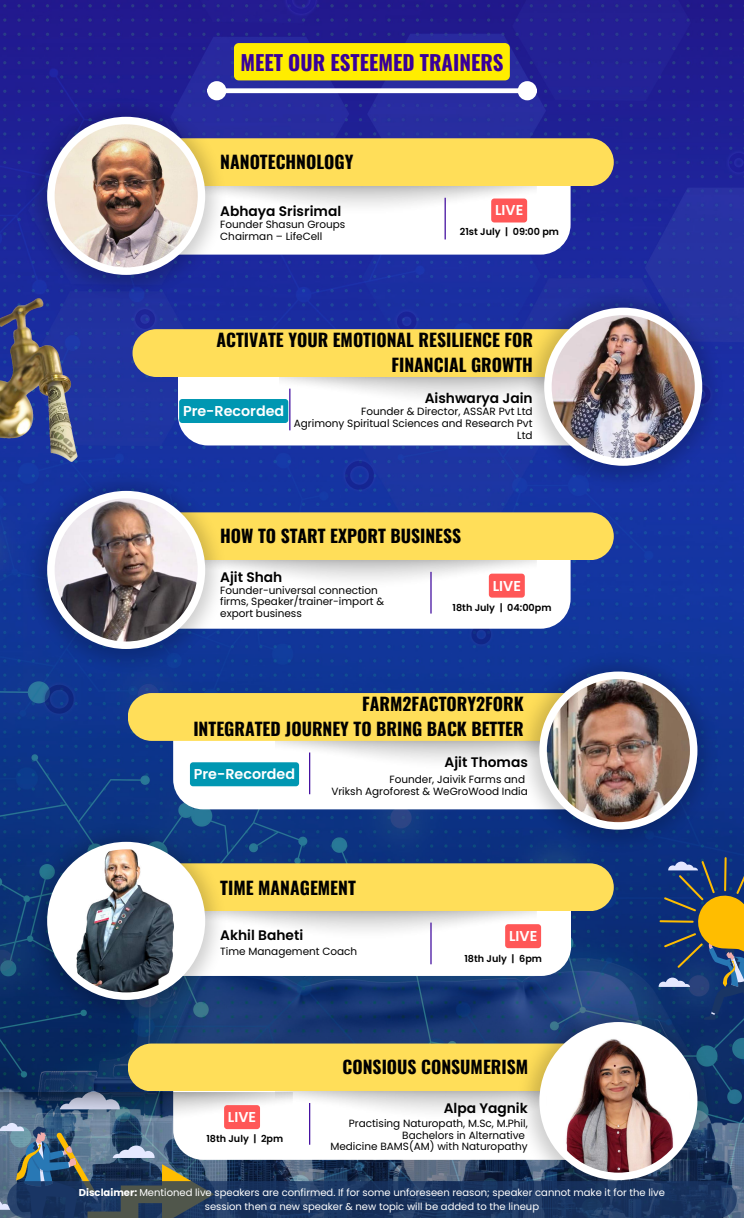
<style>
.page{position:relative;width:744px;height:1218px;background:#fff}
.page>*{position:absolute;margin:0;border:0;box-sizing:border-box;transform-origin:0 0}
.t1{font:700 20.8px "Oswald";color:#39009a}
.t2{font:700 17.6px/24.6px "Oswald";color:#000;text-align:right}
.t3{font:600 14.28px "Poppins";color:#fff}
.t4{font:600 13.8px "Poppins";color:#000}
.t5{font:10.48px/11.7px "Poppins";color:#000;text-align:right}
.t6{font:10px/13.8px "Poppins";color:#fff;text-align:center}
.t7{font:600 9.64px "Poppins";color:#000}
.s1{font-weight:700}
</style>
<div class="page">
<img style="left:0;top:0;width:744px;height:938px">
<img style="left:0;top:938px;width:744px;height:280px">
<svg style="left:112px;top:152px;width:459px;height:103px"></svg>
<div style="left:112px;top:138px;width:502px;height:48px;background:#ffde59;border-radius:24px"></div>
<img style="left:24px;top:97px;width:202px;height:202px">
<div style="left:47px;top:117px;width:158px;height:158px;background:#fff;border-radius:50%"></div>
<img style="left:55px;top:124px;width:143px;height:143px;border-radius:50%">
<hr style="left:445px;top:198px;width:1px;height:41px;background:#39009a">
<svg style="left:112px;top:526px;width:459px;height:103px"></svg>
<div style="left:112px;top:512px;width:502px;height:48px;background:#ffde59;border-radius:24px"></div>
<img style="left:24px;top:471px;width:202px;height:202px">
<div style="left:47px;top:491px;width:158px;height:158px;background:#fff;border-radius:50%"></div>
<img style="left:55px;top:498px;width:143px;height:143px;border-radius:50%">
<hr style="left:430px;top:572px;width:2px;height:41px;background:#39009a">
<svg style="left:113px;top:873px;width:458px;height:103px"></svg>
<div style="left:112px;top:863px;width:502px;height:48px;background:#ffde59;border-radius:24px"></div>
<hr style="left:430px;top:922px;width:2px;height:42px;background:#39009a">
<img style="left:24px;top:822px;width:202px;height:202px">
<div style="left:47px;top:842px;width:158px;height:158px;background:#fff;border-radius:50%"></div>
<img style="left:55px;top:849px;width:143px;height:143px;border-radius:50%">
<svg style="left:173px;top:706px;width:459px;height:103px"></svg>
<div style="left:128px;top:693px;width:501px;height:48px;background:#ffde59;border-radius:24px"></div>
<img style="left:517px;top:652px;width:201px;height:202px">
<div style="left:539px;top:671px;width:158px;height:158px;background:#fff;border-radius:50%"></div>
<img style="left:547px;top:679px;width:143px;height:143px;border-radius:50%">
<hr style="left:309px;top:752px;width:1px;height:42px;background:#39009a">
<img style="left:275px;top:1091px;width:242px;height:30px">
<div style="left:128px;top:1043px;width:501px;height:48px;background:#ffde59;border-radius:24px"></div>
<img style="left:517px;top:1002px;width:201px;height:121px">
<div style="left:539px;top:1022px;width:158px;height:158px;background:#fff;border-radius:50%"></div>
<img style="left:547px;top:1029px;width:143px;height:143px;border-radius:50%">
<hr style="left:309px;top:1103px;width:1px;height:41px;background:#39009a">
<img style="left:0;top:250px;width:95px;height:229px">
<svg style="left:60px;top:1091px;width:60px;height:1px"></svg>
<svg style="left:659px;top:857px;width:85px;height:163px;background:#445365"></svg>
<div style="left:225px;top:88px;width:294px;height:5px;background:#fff"></div>
<div style="left:210px;top:84px;width:14px;height:14px;background:#fff;border-radius:50%"></div>
<div style="left:207px;top:81px;width:19px;height:19px;border:5px solid #fff;border-radius:50%"></div>
<div style="left:520px;top:84px;width:15px;height:14px;background:#fff;border-radius:50%"></div>
<div style="left:518px;top:81px;width:19px;height:19px;border:5px solid #fff;border-radius:50%"></div>
<img style="left:0;top:1092px;width:292px;height:31px">
<svg style="left:0;top:1123px;width:737px;height:95px"></svg>
<div style="left:491px;top:198px;width:36px;height:24px;background:#ff5757;border-radius:3px"></div>
<div style="left:190px;top:762px;width:109px;height:24px;background:#0097b2;border-radius:3px"></div>
<div style="left:234px;top:43px;width:276px;height:37px;background:#ffed00"></div>
<div style="left:489px;top:573px;width:36px;height:24px;background:#ff5757;border-radius:3px"></div>
<div style="left:505px;top:924px;width:36px;height:24px;background:#ff5757;border-radius:3px"></div>
<div style="left:224px;top:1105px;width:36px;height:24px;background:#ff5757;border-radius:3px"></div>
<svg style="left:178px;top:342px;width:458px;height:103px"></svg>
<div style="left:133px;top:329px;width:501px;height:48px;background:#ffde59;border-radius:24px"></div>
<img style="left:521px;top:288px;width:202px;height:202px">
<div style="left:544px;top:308px;width:158px;height:158px;background:#fff;border-radius:50%"></div>
<img style="left:552px;top:315px;width:143px;height:143px;border-radius:50%">
<hr style="left:289px;top:389px;width:1px;height:41px;background:#39009a">
<div style="left:179px;top:399px;width:109px;height:24px;background:#0097b2;border-radius:3px"></div>
<h1 class="t1" style="left:240px;top:46px;width:265px">MEET OUR ESTEEMED TRAINERS</h1>
<h2 class="t2" style="left:220px;top:149px;width:135px">NANOTECHNOLOGY</h2>
<h3 class="t4" style="left:220px;top:202px;width:122px">Abhaya Srisrimal</h3>
<p class="t5" style="left:220px;top:219px;width:127px;text-align:left">Founder Shasun Groups<br>Chairman – LifeCell</p>
<h3 class="t3" style="left:495px;top:200px;width:30px">LIVE</h3>
<p class="t7" style="left:460px;top:225px;width:101px">21st July | 09:00 pm</p>
<h2 class="t2" style="left:216px;top:327px;width:318px">ACTIVATE YOUR EMOTIONAL RESILIENCE FOR<br>FINANCIAL GROWTH</h2>
<h3 class="t4" style="left:425px;top:389px;width:109px">Aishwarya Jain</h3>
<p class="t5" style="left:294px;top:406px;width:240px">Founder &amp; Director, ASSAR Pvt Ltd<br>Agrimony Spiritual Sciences and Research Pvt<br>Ltd</p>
<h3 class="t3" style="left:183px;top:401px;width:103px">Pre-Recorded</h3>
<h2 class="t2" style="left:220px;top:523px;width:242px">HOW TO START EXPORT BUSINESS</h2>
<h3 class="t4" style="left:220px;top:568px;width:64px">Ajit Shah</h3>
<p class="t5" style="left:220px;top:584px;width:166px;text-align:left">Founder-universal connection firms, Speaker/trainer-import &amp; export business</p>
<h3 class="t3" style="left:493px;top:575px;width:30px">LIVE</h3>
<p class="t7" style="left:453px;top:601px;width:100px">18th July | 04:00pm</p>
<h2 class="t2" style="left:193px;top:691px;width:332px">FARM2FACTORY2FORK<br>INTEGRATED JOURNEY TO BRING BACK BETTER</h2>
<h3 class="t4" style="left:445px;top:753px;width:85px">Ajit Thomas</h3>
<p class="t5" style="left:331px;top:773px;width:198px">Founder, Jaivik Farms and<br>Vriksh Agroforest &amp; WeGroWood India</p>
<h3 class="t3" style="left:194px;top:764px;width:103px">Pre-Recorded</h3>
<h2 class="t2" style="left:220px;top:874px;width:137px">TIME MANAGEMENT</h2>
<h3 class="t4" style="left:220px;top:926px;width:84px">Akhil Baheti</h3>
<p class="t5" style="left:220px;top:945px;width:139px">Time Management Coach</p>
<h3 class="t3" style="left:509px;top:926px;width:30px">LIVE</h3>
<p class="t7" style="left:464px;top:951px;width:79px">18th July | 6pm</p>
<h3 class="t3" style="left:228px;top:1107px;width:30px">LIVE</h3>
<p class="t7" style="left:206px;top:1131px;width:78px">18th July | 2pm</p>
<h2 class="t2" style="left:343px;top:1054px;width:187px">CONSIOUS CONSUMERISM</h2>
<h3 class="t4" style="left:444px;top:1099px;width:86px">Alpa Yagnik</h3>
<p class="t5" style="left:330px;top:1117px;width:199px">Practising Naturopath, M.Sc, M.Phil,<br>Bachelors in Alternative<br>Medicine BAMS(AM) with Naturopathy</p>
<p class="t6" style="left:79px;top:1185px;width:588px"><span class="s1">Disclaimer:</span> Mentioned live speakers are confirmed. If for some unforeseen reason; speaker cannot make it for the live session then a new speaker &amp; new topic will be added to the lineup</p>
</div>
